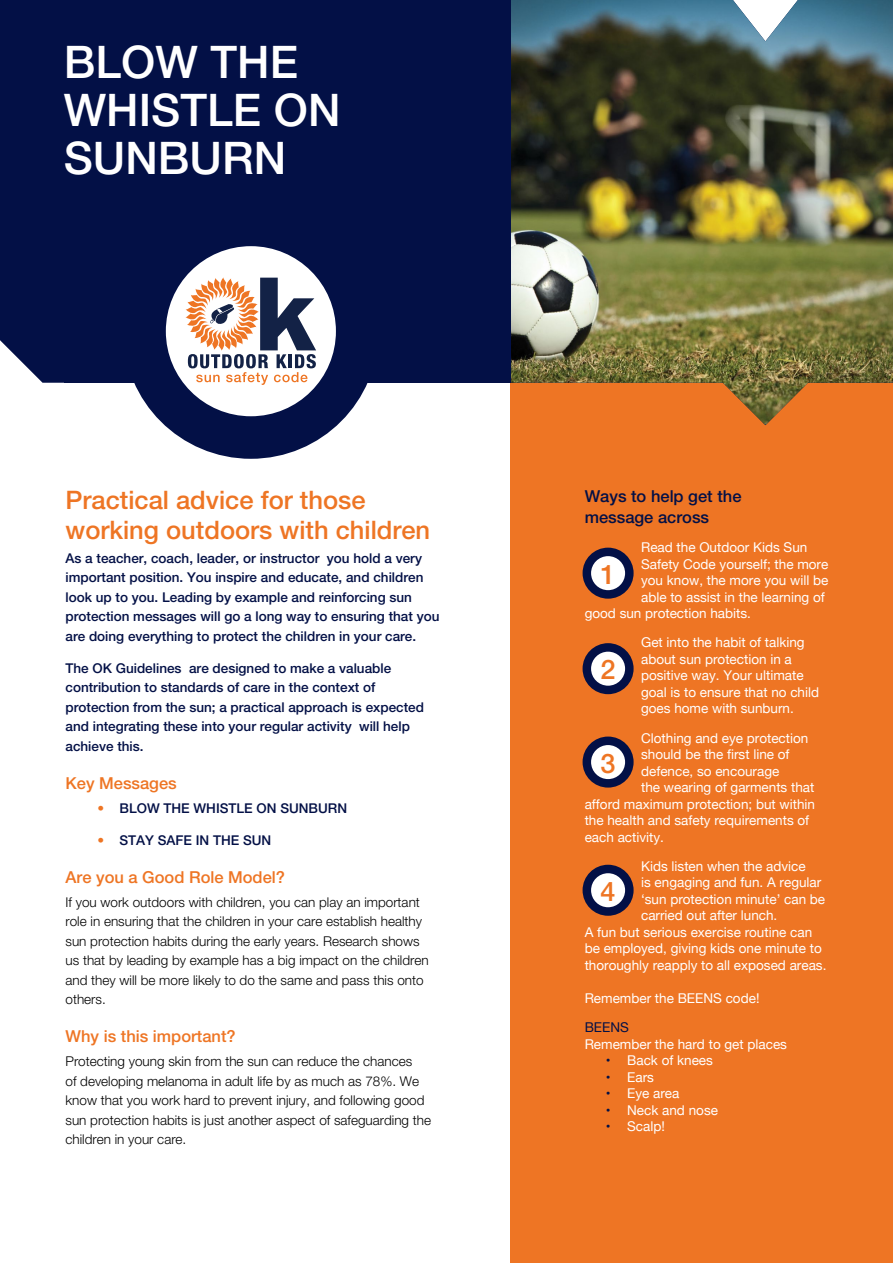
<style>
.page{position:relative;width:893px;height:1263px;background:#fff}
.page>*{position:absolute;margin:0;border:0;box-sizing:border-box;transform-origin:0 0}
.t1{font:500 45px/48px "Helvetica Neue";color:#fff}
.t2{font:500 27px "Helvetica Neue";color:#ee7524}
.t3{font:500 25.5px/30px "Helvetica Neue";color:#ee7524}
.t4{font:500 16.5px "Helvetica Neue";color:#ee7524}
.t5{font:500 16.5px/21px "Helvetica Neue";color:#031046}
.t6{font:13.5px/16.5px "Helvetica Neue";color:#fff}
.t7{font:300 13.5px/19.5px "Helvetica Neue";color:#000}
.t8{font:500 13.5px/19.5px "Helvetica Neue";color:#031046}
.t9{font:13.5px "Helvetica Neue";color:#031046}
.s1{font-weight:300;color:#ee7524}
.s2{color:#031046}
</style>
<div class="page">
<div style="left:510px;top:340px;width:383px;height:923px;background:#ee7524"></div>
<svg style="left:0;top:0;width:767px;height:425px;fill:#031046"></svg>
<img style="left:393px;top:0;width:500px;height:424px">
<div style="left:64px;top:0;width:446px;height:383px;background:#031046"></div>
<div style="left:123px;top:204px;width:255px;height:255px;background:#031046;border-radius:50%"></div>
<div style="left:166px;top:246px;width:170px;height:170px;background:#fff;border-radius:50%"></div>
<svg style="left:186px;top:277px;width:130px;height:108px"></svg>
<div style="left:583px;top:548px;width:51px;height:51px;background:#031046;border-radius:50%"></div>
<div style="left:591px;top:556px;width:34px;height:34px;background:#fff;border-radius:50%"></div>
<div style="left:583px;top:643px;width:51px;height:51px;background:#031046;border-radius:50%"></div>
<div style="left:591px;top:652px;width:34px;height:34px;background:#fff;border-radius:50%"></div>
<div style="left:583px;top:736px;width:51px;height:51px;background:#031046;border-radius:50%"></div>
<div style="left:591px;top:745px;width:34px;height:34px;background:#fff;border-radius:50%"></div>
<div style="left:583px;top:865px;width:51px;height:51px;background:#031046;border-radius:50%"></div>
<div style="left:591px;top:873px;width:34px;height:34px;background:#fff;border-radius:50%"></div>
<h1 class="t1" style="left:64px;top:37px;width:203px">BLOW THE<br>WHIS</h1>
<h1 class="t1" style="left:180px;top:85px;width:155px">TLE ON</h1>
<h1 class="t1" style="left:64px;top:133px;width:31px">SUN</h1>
<h1 class="t1" style="left:158px;top:133px;width:63px">BURN</h1>
<h3 class="t3" style="left:66px;top:485px;width:366px">Practical advice for those working outdoors with children</h3>
<p class="t8" style="left:66px;top:548px;width:375px">As a teacher, coach, leader, or instructor you hold a very important position. You inspire and educate, and children look up to you. Leading by example and reinforcing sun protection messages will go a long way to ensuring that you are doing everything to protect the children in your care.</p>
<p class="t8" style="left:66px;top:658px;width:360px">The OK Guidelines are designed to make a valuable contribution to standards of care in the context of protection from the sun; a practical approach is expected and integrating these into your regular activity will help achieve this.</p>
<p class="t4" style="left:66px;top:773px;width:113px">Key Messages</p>
<p class="t8" style="left:97px;top:798px;width:251px"><span class="s1">•</span> Blow the whistle on sunburn</p>
<p class="t8" style="left:97px;top:830px;width:32px"><span class="s1">•</span> Stay</p>
<p class="t8" style="left:158px;top:830px;width:115px">Safe In The Sun</p>
<p class="t4" style="left:66px;top:867px;width:221px">Are you a Good Role Model?</p>
<p class="t7" style="left:66px;top:892px;width:365px">If you work outdoors with children, you can play an important role in ensuring that the children in your care establish healthy sun protection habits during the early years. Research shows us that by leading by example has a big impact on the children and they will be more likely to do the same and pass this onto others.</p>
<p class="t4" style="left:66px;top:1026px;width:172px">Why is this important?</p>
<p class="t7" style="left:66px;top:1051px;width:367px">Protecting young skin from the sun can reduce the chances<br>of developing melanoma in adult life by as much as 78%. We know that you work hard to prevent injury, and following good sun protection habits is just another aspect of safeguarding the children in your care.</p>
<p class="t5" style="left:585px;top:485px;width:158px">Ways to help get the message across</p>
<p class="t6" style="left:641px;top:540px;width:168px">Read the Outdoor Kids Sun</p>
<p class="t6" style="left:641px;top:556px;width:189px">Safety Code yourself; the more</p>
<p class="t6" style="left:641px;top:573px;width:189px">you know, the more you will be</p>
<p class="t6" style="left:641px;top:589px;width:185px">able to assist in the learning of</p>
<p class="t6" style="left:585px;top:606px;width:168px">good sun protection habits.</p>
<p class="t6" style="left:641px;top:635px;width:180px">Get into the habit of talking about sun protection in a positive way. Your ultimate goal is to ensure that no child goes home with sunburn.</p>
<p class="t6" style="left:641px;top:730px;width:169px">Clothing and eye protection</p>
<p class="t6" style="left:641px;top:747px;width:150px">should be the first line of</p>
<p class="t6" style="left:641px;top:763px;width:140px">defence, so encourage</p>
<p class="t6" style="left:641px;top:780px;width:175px">the wearing of garments that</p>
<p class="t6" style="left:585px;top:796px;width:232px">afford maximum protection; but within</p>
<p class="t6" style="left:585px;top:813px;width:226px">the health and safety requirements of</p>
<p class="t6" style="left:585px;top:829px;width:81px">each activity.</p>
<p class="t6" style="left:641px;top:859px;width:166px">Kids listen when the advice</p>
<p class="t6" style="left:641px;top:875px;width:182px">is engaging and fun. A regular</p>
<p class="t6" style="left:641px;top:892px;width:186px">‘sun protection minute’ can be</p>
<p class="t6" style="left:641px;top:908px;width:138px">carried out after lunch.</p>
<p class="t6" style="left:585px;top:925px;width:229px">A fun but serious exercise routine can</p>
<p class="t6" style="left:585px;top:941px;width:239px">be employed, giving kids one minute to</p>
<p class="t6" style="left:585px;top:958px;width:243px">thoroughly reapply to all exposed areas.</p>
<p class="t6" style="left:585px;top:991px;width:176px">Remember the BEENS code!</p>
<p class="t9" style="left:585px;top:1017px;width:46px">BEENS</p>
<p class="t6" style="left:585px;top:1036px;width:204px">Remember the hard to get places</p>
<p class="t6" style="left:606px;top:1053px;width:109px"><span class="s2">•</span> Back of knees</p>
<p class="t6" style="left:606px;top:1069px;width:50px"><span class="s2">•</span> Ears</p>
<p class="t6" style="left:606px;top:1086px;width:75px"><span class="s2">•</span> Eye area</p>
<p class="t6" style="left:606px;top:1102px;width:114px"><span class="s2">•</span> Neck and nose</p>
<p class="t6" style="left:606px;top:1119px;width:61px"><span class="s2">•</span> Scalp!</p>
<h2 class="t2" style="left:601px;top:558px;width:17px">1</h2>
<h2 class="t2" style="left:601px;top:653px;width:17px">2</h2>
<h2 class="t2" style="left:601px;top:747px;width:17px">3</h2>
<h2 class="t2" style="left:601px;top:875px;width:17px">4</h2>
</div>
